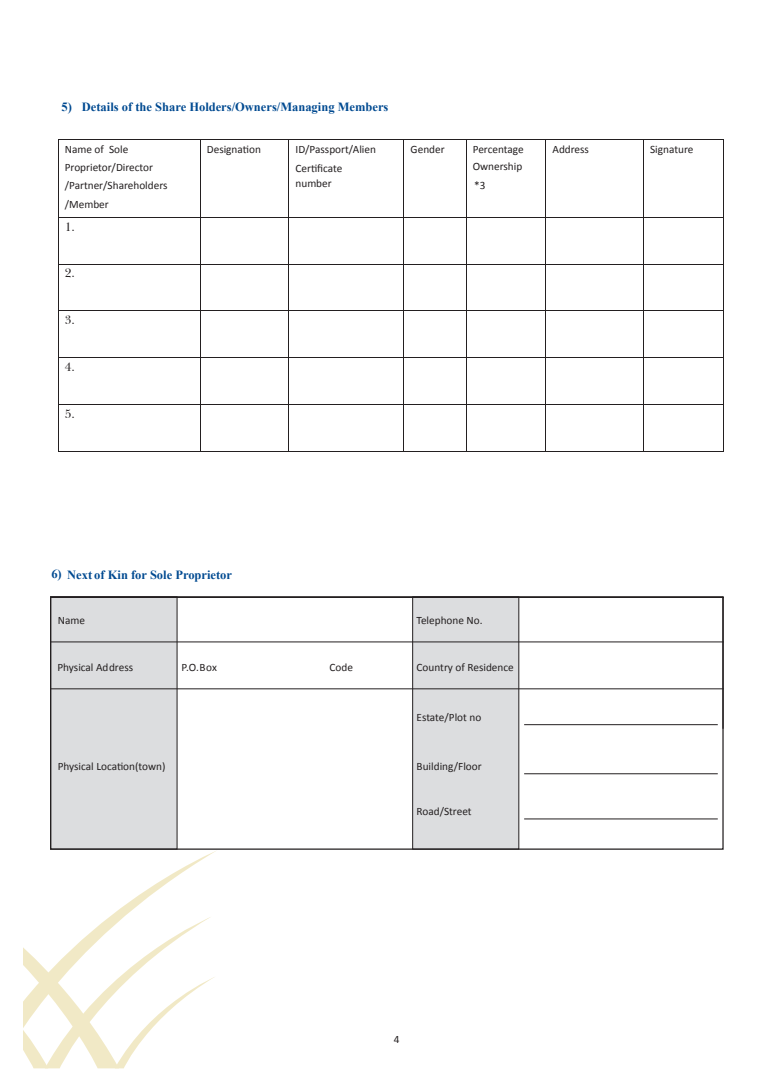
<style>
.page{position:relative;width:780px;height:1088px;background:#fff}
.page>*{position:absolute;margin:0;border:0;box-sizing:border-box;transform-origin:0 0}
.t1{font:700 12.5px "Times New Roman";color:#014a91}
.t2{font:12.5px "Baskerville BT";color:#231f20}
.t3{font:11.25px/18.1px "Calibri";color:#231f20}
</style>
<div class="page">
<div style="left:412px;top:596px;width:107px;height:253px;background:#dcdddf;border:1px solid #231f20"></div>
<div style="left:50px;top:596px;width:127px;height:253px;background:#dcdddf"></div>
<svg style="left:23px;top:851px;width:193px;height:217px"></svg>
<hr style="left:58px;top:139px;width:142px;height:1px;background:#231f20">
<hr style="left:200px;top:139px;width:88px;height:1px;background:#231f20">
<hr style="left:289px;top:139px;width:114px;height:1px;background:#231f20">
<hr style="left:404px;top:139px;width:61px;height:1px;background:#231f20">
<hr style="left:466px;top:139px;width:79px;height:1px;background:#231f20">
<hr style="left:546px;top:139px;width:97px;height:1px;background:#231f20">
<hr style="left:643px;top:139px;width:79px;height:1px;background:#231f20">
<hr style="left:200px;top:140px;width:1px;height:77px;background:#231f20">
<hr style="left:288px;top:140px;width:1px;height:77px;background:#231f20">
<hr style="left:403px;top:140px;width:1px;height:77px;background:#231f20">
<hr style="left:465px;top:140px;width:1px;height:77px;background:#231f20">
<hr style="left:545px;top:140px;width:1px;height:77px;background:#231f20">
<hr style="left:643px;top:140px;width:1px;height:77px;background:#231f20">
<hr style="left:722px;top:140px;width:1px;height:77px;background:#231f20">
<hr style="left:58px;top:217px;width:142px;height:1px;background:#231f20">
<hr style="left:200px;top:217px;width:88px;height:1px;background:#231f20">
<hr style="left:289px;top:217px;width:114px;height:1px;background:#231f20">
<hr style="left:404px;top:217px;width:61px;height:1px;background:#231f20">
<hr style="left:466px;top:217px;width:79px;height:1px;background:#231f20">
<hr style="left:546px;top:217px;width:97px;height:1px;background:#231f20">
<hr style="left:643px;top:217px;width:79px;height:1px;background:#231f20">
<hr style="left:200px;top:218px;width:1px;height:46px;background:#231f20">
<hr style="left:288px;top:218px;width:1px;height:46px;background:#231f20">
<hr style="left:403px;top:218px;width:1px;height:46px;background:#231f20">
<hr style="left:465px;top:218px;width:1px;height:46px;background:#231f20">
<hr style="left:545px;top:218px;width:1px;height:46px;background:#231f20">
<hr style="left:643px;top:218px;width:1px;height:46px;background:#231f20">
<hr style="left:722px;top:218px;width:1px;height:46px;background:#231f20">
<hr style="left:58px;top:264px;width:142px;height:1px;background:#231f20">
<hr style="left:200px;top:264px;width:88px;height:1px;background:#231f20">
<hr style="left:289px;top:264px;width:114px;height:1px;background:#231f20">
<hr style="left:404px;top:264px;width:61px;height:1px;background:#231f20">
<hr style="left:466px;top:264px;width:79px;height:1px;background:#231f20">
<hr style="left:546px;top:264px;width:97px;height:1px;background:#231f20">
<hr style="left:643px;top:264px;width:79px;height:1px;background:#231f20">
<hr style="left:200px;top:264px;width:1px;height:47px;background:#231f20">
<hr style="left:288px;top:264px;width:1px;height:47px;background:#231f20">
<hr style="left:403px;top:264px;width:1px;height:47px;background:#231f20">
<hr style="left:465px;top:264px;width:1px;height:47px;background:#231f20">
<hr style="left:545px;top:264px;width:1px;height:47px;background:#231f20">
<hr style="left:643px;top:264px;width:1px;height:47px;background:#231f20">
<hr style="left:722px;top:264px;width:1px;height:47px;background:#231f20">
<hr style="left:58px;top:311px;width:142px;height:1px;background:#231f20">
<hr style="left:200px;top:311px;width:88px;height:1px;background:#231f20">
<hr style="left:289px;top:311px;width:114px;height:1px;background:#231f20">
<hr style="left:404px;top:311px;width:61px;height:1px;background:#231f20">
<hr style="left:466px;top:311px;width:79px;height:1px;background:#231f20">
<hr style="left:546px;top:311px;width:97px;height:1px;background:#231f20">
<hr style="left:643px;top:311px;width:79px;height:1px;background:#231f20">
<hr style="left:200px;top:311px;width:1px;height:46px;background:#231f20">
<hr style="left:288px;top:311px;width:1px;height:46px;background:#231f20">
<hr style="left:403px;top:311px;width:1px;height:46px;background:#231f20">
<hr style="left:465px;top:311px;width:1px;height:46px;background:#231f20">
<hr style="left:545px;top:311px;width:1px;height:46px;background:#231f20">
<hr style="left:643px;top:311px;width:1px;height:46px;background:#231f20">
<hr style="left:722px;top:311px;width:1px;height:46px;background:#231f20">
<hr style="left:58px;top:357px;width:142px;height:1px;background:#231f20">
<hr style="left:200px;top:357px;width:88px;height:1px;background:#231f20">
<hr style="left:289px;top:357px;width:114px;height:1px;background:#231f20">
<hr style="left:404px;top:357px;width:61px;height:1px;background:#231f20">
<hr style="left:466px;top:357px;width:79px;height:1px;background:#231f20">
<hr style="left:546px;top:357px;width:97px;height:1px;background:#231f20">
<hr style="left:643px;top:357px;width:79px;height:1px;background:#231f20">
<hr style="left:200px;top:358px;width:1px;height:46px;background:#231f20">
<hr style="left:288px;top:358px;width:1px;height:46px;background:#231f20">
<hr style="left:403px;top:358px;width:1px;height:46px;background:#231f20">
<hr style="left:465px;top:358px;width:1px;height:46px;background:#231f20">
<hr style="left:545px;top:358px;width:1px;height:46px;background:#231f20">
<hr style="left:643px;top:358px;width:1px;height:46px;background:#231f20">
<hr style="left:722px;top:358px;width:1px;height:46px;background:#231f20">
<hr style="left:58px;top:404px;width:142px;height:1px;background:#231f20">
<hr style="left:200px;top:404px;width:88px;height:1px;background:#231f20">
<hr style="left:289px;top:404px;width:114px;height:1px;background:#231f20">
<hr style="left:404px;top:404px;width:61px;height:1px;background:#231f20">
<hr style="left:466px;top:404px;width:79px;height:1px;background:#231f20">
<hr style="left:546px;top:404px;width:97px;height:1px;background:#231f20">
<hr style="left:643px;top:404px;width:79px;height:1px;background:#231f20">
<hr style="left:58px;top:140px;width:1px;height:77px;background:#231f20">
<hr style="left:58px;top:218px;width:1px;height:46px;background:#231f20">
<hr style="left:58px;top:264px;width:1px;height:47px;background:#231f20">
<hr style="left:58px;top:311px;width:1px;height:46px;background:#231f20">
<hr style="left:58px;top:358px;width:1px;height:46px;background:#231f20">
<hr style="left:58px;top:405px;width:1px;height:46px;background:#231f20">
<hr style="left:58px;top:451px;width:142px;height:1px;background:#231f20">
<hr style="left:200px;top:405px;width:1px;height:46px;background:#231f20">
<hr style="left:200px;top:451px;width:88px;height:1px;background:#231f20">
<hr style="left:288px;top:405px;width:1px;height:46px;background:#231f20">
<hr style="left:289px;top:451px;width:114px;height:1px;background:#231f20">
<hr style="left:403px;top:405px;width:1px;height:46px;background:#231f20">
<hr style="left:404px;top:451px;width:61px;height:1px;background:#231f20">
<hr style="left:465px;top:405px;width:1px;height:46px;background:#231f20">
<hr style="left:466px;top:451px;width:79px;height:1px;background:#231f20">
<hr style="left:545px;top:405px;width:1px;height:46px;background:#231f20">
<hr style="left:546px;top:451px;width:97px;height:1px;background:#231f20">
<hr style="left:643px;top:405px;width:1px;height:46px;background:#231f20">
<hr style="left:643px;top:451px;width:79px;height:1px;background:#231f20">
<hr style="left:722px;top:405px;width:1px;height:46px;background:#231f20">
<div style="left:50px;top:596px;width:673px;height:254px;border:1px solid #231f20"></div>
<hr style="left:51px;top:641px;width:672px;height:1px;background:#231f20">
<hr style="left:51px;top:688px;width:672px;height:1px;background:#231f20">
<hr style="left:524px;top:724px;width:193px;height:1px;background:#231f20">
<hr style="left:524px;top:773px;width:193px;height:1px;background:#231f20">
<hr style="left:524px;top:818px;width:193px;height:1px;background:#231f20">
<p class="t1" style="left:82px;top:98px;width:308px">Details of the Share Holders/Owners/Managing Members</p>
<p class="t1" style="left:62px;top:98px;width:12px">5)</p>
<p class="t3" style="left:65px;top:140px;width:104px">Name of Sole<br>Proprietor/Director /Partner/Shareholders</p>
<p class="t3" style="left:65px;top:195px;width:45px">/Member</p>
<p class="t3" style="left:207px;top:140px;width:56px">Designation</p>
<p class="t3" style="left:295px;top:139px;width:82px;line-height:19.4px">ID/Passport/Alien<br>Certificate</p>
<p class="t3" style="left:295px;top:174px;width:38px">number</p>
<p class="t2" style="left:65px;top:218px;width:12px">1.</p>
<p class="t2" style="left:65px;top:265px;width:12px">2.</p>
<p class="t2" style="left:65px;top:311px;width:12px">3.</p>
<p class="t2" style="left:65px;top:358px;width:12px">4.</p>
<p class="t2" style="left:65px;top:405px;width:12px">5.</p>
<p class="t3" style="left:410px;top:140px;width:36px">Gender</p>
<p class="t3" style="left:473px;top:141px;width:52px;line-height:17px">Percentage<br>Ownership</p>
<p class="t3" style="left:552px;top:140px;width:38px">Address</p>
<p class="t3" style="left:650px;top:140px;width:45px">Signature</p>
<p class="t3" style="left:474px;top:176px;width:13px">*3</p>
<p class="t1" style="left:51px;top:566px;width:182px">6) Next of Kin for Sole Proprietor</p>
<p class="t3" style="left:58px;top:611px;width:29px">Name</p>
<p class="t3" style="left:57px;top:658px;width:77px">Physical Address</p>
<p class="t3" style="left:58px;top:757px;width:109px">Physical Location(town)</p>
<p class="t3" style="left:416px;top:611px;width:68px">Telephone No.</p>
<p class="t3" style="left:182px;top:658px;width:37px">P.O.Box</p>
<p class="t3" style="left:329px;top:658px;width:25px">Code</p>
<p class="t3" style="left:416px;top:658px;width:99px">Country of Residence</p>
<p class="t3" style="left:416px;top:708px;width:66px">Estate/Plot no</p>
<p class="t3" style="left:416px;top:757px;width:67px">Building/Floor</p>
<p class="t3" style="left:416px;top:803px;width:57px">Road/Street</p>
<p class="t3" style="left:394px;top:1030px;width:7px">4</p>
</div>
